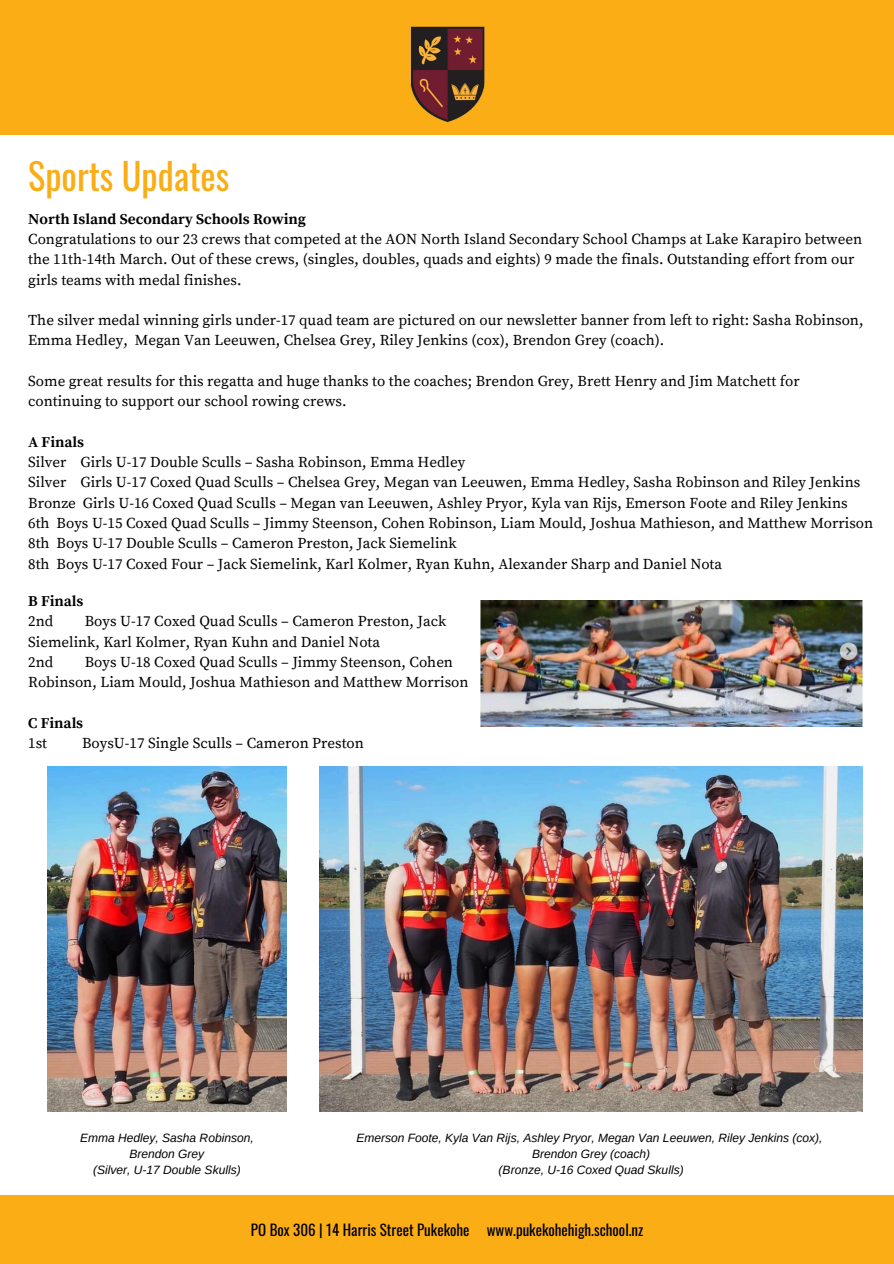
<style>
.page{position:relative;width:894px;height:1264px;background:#fff}
.page>*{position:absolute;margin:0;border:0;box-sizing:border-box;transform-origin:0 0}
.t1{font:36.3px "Oswald";color:#faad15}
.t2{font:15px/20.2px "Source Serif Pro";color:#000}
.t3{font:15px "Oswald";color:#000}
.t4{font:700 15px "Source Serif Pro";color:#000}
.t5{font:italic 12px/16px "Arimo";color:#000;text-align:center}
</style>
<div class="page">
<div style="left:0;top:1195px;width:893px;height:68px;background:#faad15"></div>
<div style="left:0;top:0;width:893px;height:134px;background:#faad15"></div>
<img style="left:410px;top:26px;width:75px;height:96px">
<img style="left:319px;top:766px;width:543px;height:345px">
<img style="left:48px;top:766px;width:238px;height:345px">
<img style="left:480px;top:600px;width:382px;height:126px">
<h1 class="t1" style="left:28px;top:143px;width:203px">Sports Updates</h1>
<p class="t4" style="left:28px;top:210px;width:279px">North Island Secondary Schools Rowing</p>
<p class="t2" style="left:28px;top:229px;width:835px">Congratulations to our 23 crews that competed at the AON North Island Secondary School Champs at Lake Karapiro between the 11th-14th March. Out of these crews, (singles, doubles, quads and eights) 9 made the finals. Outstanding effort from our girls teams with medal finishes.</p>
<p class="t2" style="left:28px;top:311px;width:836px">The silver medal winning girls under-17 quad team are pictured on our newsletter banner from left to right: Sasha Robinson,<br>Emma Hedley, Megan Van Leeuwen, Chelsea Grey, Riley Jenkins (cox), Brendon Grey (coach).</p>
<p class="t2" style="left:28px;top:371px;width:772px">Some great results for this regatta and huge thanks to the coaches; Brendon Grey, Brett Henry and Jim Matchett for continuing to support our school rowing crews.</p>
<p class="t4" style="left:28px;top:433px;width:57px">A Finals</p>
<p class="t2" style="left:28px;top:452px;width:846px">Silver Girls U-17 Double Sculls – Sasha Robinson, Emma Hedley<br>Silver Girls U-17 Coxed Quad Sculls – Chelsea Grey, Megan van Leeuwen, Emma Hedley, Sasha Robinson and Riley Jenkins Bronze Girls U-16 Coxed Quad Sculls – Megan van Leeuwen, Ashley Pryor, Kyla van Rijs, Emerson Foote and Riley Jenkins<br>6th Boys U-15 Coxed Quad Sculls – Jimmy Steenson, Cohen Robinson, Liam Mould, Joshua Mathieson, and Matthew Morrison 8th Boys U-17 Double Sculls – Cameron Preston, Jack Siemelink<br>8th Boys U-17 Coxed Four – Jack Siemelink, Karl Kolmer, Ryan Kuhn, Alexander Sharp and Daniel Nota</p>
<p class="t4" style="left:28px;top:592px;width:57px">B Finals</p>
<p class="t2" style="left:28px;top:612px;width:27px">2nd</p>
<p class="t2" style="left:28px;top:612px;width:419px;text-indent:57px">Boys U-17 Coxed Quad Sculls – Cameron Preston, Jack<br>Siemelink, Karl Kolmer, Ryan Kuhn and Daniel Nota<br>2nd</p>
<p class="t2" style="left:28px;top:652px;width:441px;text-indent:57px">Boys U-18 Coxed Quad Sculls – Jimmy Steenson, Cohen<br>Robinson, Liam Mould, Joshua Mathieson and Matthew Morrison</p>
<p class="t4" style="left:28px;top:714px;width:57px">C Finals</p>
<p class="t2" style="left:28px;top:733px;width:20px">1st</p>
<p class="t2" style="left:82px;top:733px;width:283px">BoysU-17 Single Sculls – Cameron Preston</p>
<p class="t5" style="left:80px;top:1129px;width:175px">Emma Hedley, Sasha Robinson,<br>Brendon Grey<br>(Silver, U-17 Double Skulls)</p>
<p class="t5" style="left:356px;top:1129px;width:467px">Emerson Foote, Kyla Van Rijs, Ashley Pryor, Megan Van Leeuwen, Riley Jenkins (cox),<br>Brendon Grey (coach)<br>(Bronze, U-16 Coxed Quad Skulls)</p>
<p class="t3" style="left:251px;top:1216px;width:394px">PO Box 306 | 14 Harris Street Pukekohe www.pukekohehigh.school.nz</p>
</div>
